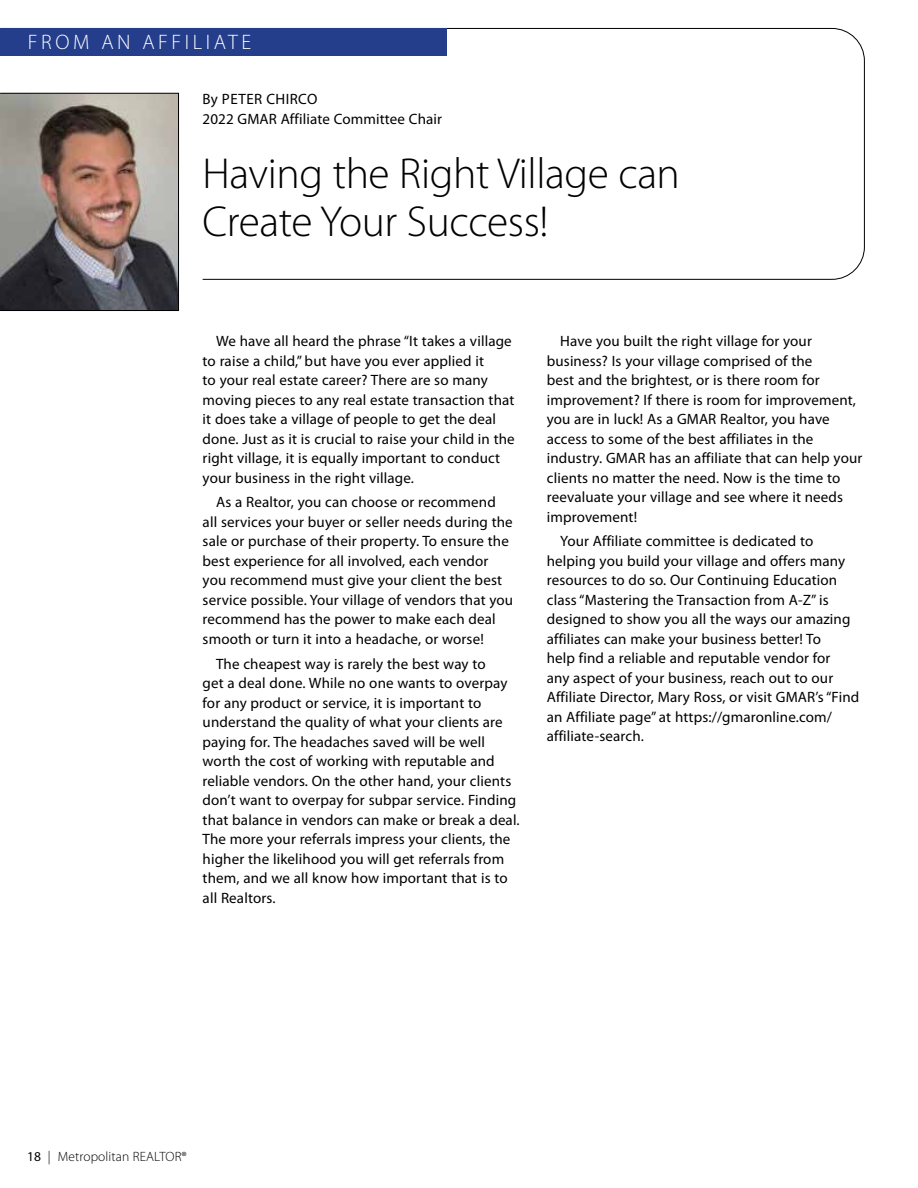
<style>
.page{position:relative;width:918px;height:1188px;background:#fff}
.page>*{position:absolute;margin:0;border:0;box-sizing:border-box;transform-origin:0 0}
.t1{font:300 43.5px/48px "Myriad Pro";letter-spacing:-.01em;color:#000}
.t2{font:300 21px "Myriad Pro";letter-spacing:.17em;color:#fff}
.t3{font:15px/19.5px "Myriad Pro";letter-spacing:.01em;color:#000}
.t4{font:300 13.5px "Myriad Pro";letter-spacing:.01em;color:#000}
.s1{font-weight:400}
</style>
<div class="page">
<svg style="left:0;top:28px;width:865px;height:252px"></svg>
<div style="left:0;top:28px;width:446px;height:28px;background:#243e8c"></div>
<img style="left:2px;top:95px;width:175px;height:214px">
<div style="left:0;top:93px;width:179px;height:218px;border:1px solid #000"></div>
<h2 class="t2" style="left:28px;top:31px;width:225px">FROM AN AFFILIATE</h2>
<p class="t3" style="left:203px;top:90px;width:241px">By PETER CHIRCO<br>2022 GMAR Affiliate Committee Chair</p>
<h1 class="t1" style="left:203px;top:151px;width:479px">Having the Right Village can<br>Create Your Success!</h1>
<p class="t3" style="left:203px;top:332px;width:314px;text-indent:14px">We have all heard the phrase “It takes a village to raise a child,” but have you ever applied it<br>to your real estate career? There are so many moving pieces to any real estate transaction that it does take a village of people to get the deal done. Just as it is crucial to raise your child in the right village, it is equally important to conduct your business in the right village.</p>
<p class="t3" style="left:203px;top:493px;width:312px;text-indent:14px">As a Realtor, you can choose or recommend all services your buyer or seller needs during the sale or purchase of their property. To ensure the best experience for all involved, each vendor you recommend must give your client the best service possible. Your village of vendors that you recommend has the power to make each deal smooth or turn it into a headache, or worse!</p>
<p class="t3" style="left:203px;top:654px;width:319px;text-indent:14px">The cheapest way is rarely the best way to<br>get a deal done. While no one wants to overpay for any product or service, it is important to understand the quality of what your clients are paying for. The headaches saved will be well worth the cost of working with reputable and reliable vendors. On the other hand, your clients don’t want to overpay for subpar service. Finding that balance in vendors can make or break a deal.<br>The more your referrals impress your clients, the higher the likelihood you will get referrals from them, and we all know how important that is to all Realtors.</p>
<p class="t3" style="left:547px;top:332px;width:317px;text-indent:13px">Have you built the right village for your business? Is your village comprised of the<br>best and the brightest, or is there room for improvement? If there is room for improvement, you are in luck! As a GMAR Realtor, you have access to some of the best affiliates in the industry. GMAR has an affiliate that can help your clients no matter the need. Now is the time to reevaluate your village and see where it needs improvement!</p>
<p class="t3" style="left:547px;top:532px;width:314px;text-indent:13px">Your Affiliate committee is dedicated to helping you build your village and offers many resources to do so. Our Continuing Education class “Mastering the Transaction from A-Z” is designed to show you all the ways our amazing affiliates can make your business better! To<br>help find a reliable and reputable vendor for<br>any aspect of your business, reach out to our Affiliate Director, Mary Ross, or visit GMAR’s “Find an Affiliate page” at https://gmaronline.com/ affiliate-search.</p>
<p class="t4" style="left:27px;top:1149px;width:161px"><span class="s1">18</span> | Metropolitan REALTOR®</p>
</div>
